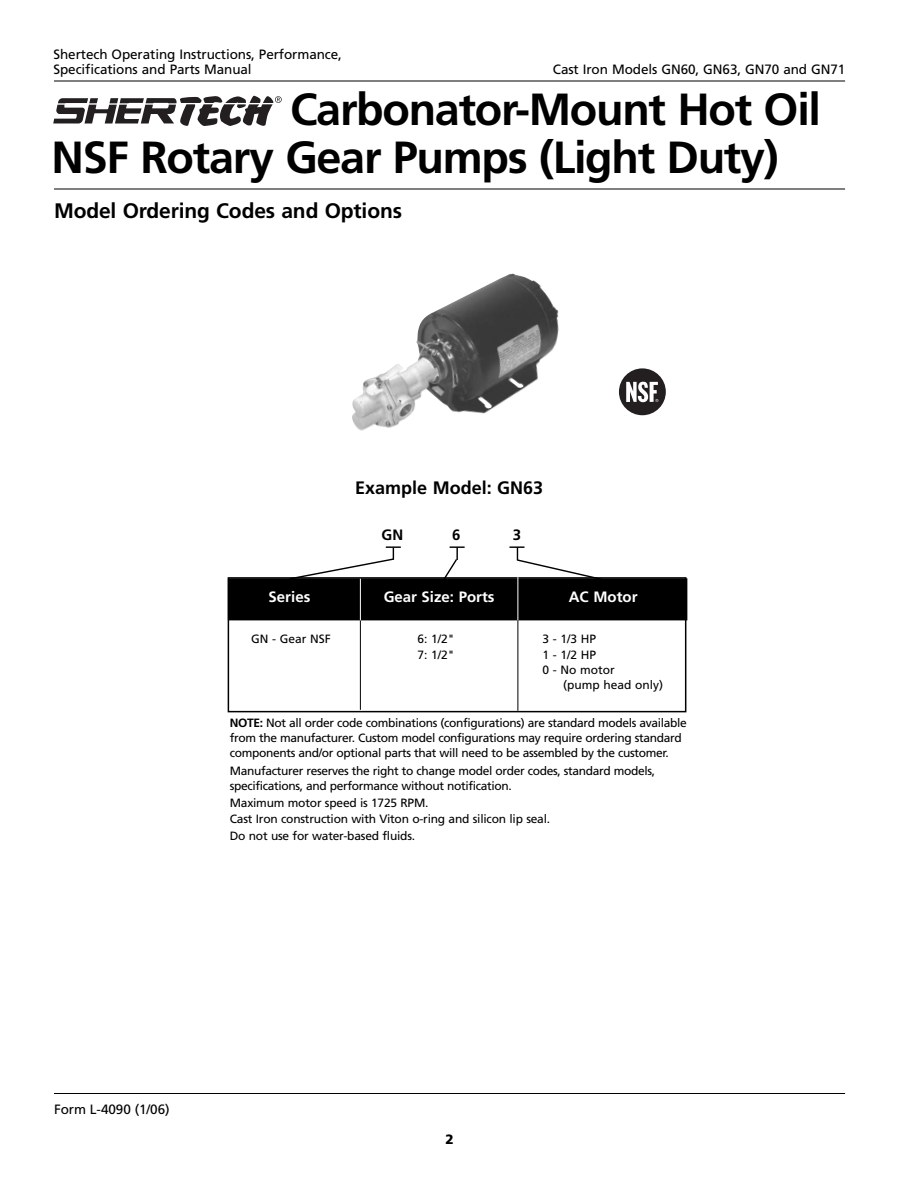
<style>
.page{position:relative;width:918px;height:1188px;background:#fff}
.page>*{position:absolute;margin:0;border:0;box-sizing:border-box;transform-origin:0 0}
.t1{font:700 45px/48px "Frutiger";letter-spacing:-.03em;color:#000}
.t2{font:700 21px "Frutiger";letter-spacing:-.005em;color:#000}
.t3{font:700 18px "Frutiger";color:#000}
.t4{font:700 15px "Frutiger";color:#fff}
.t5{font:700 15px "Frutiger";color:#000}
.t6{font:13.5px/15px "Frutiger";letter-spacing:-.005em;color:#000}
.t7{font:900 13.5px "Frutiger";color:#000}
.t8{font:12px/15px "Frutiger";letter-spacing:-.03em;color:#000}
.t9{font:12px/15.8px "Frutiger";color:#000}
.s1{font-weight:700}
</style>
<div class="page">
<hr style="left:54px;top:189px;width:791px;height:1px;background:#000">
<hr style="left:54px;top:81px;width:791px;height:1px;background:#000">
<hr style="left:54px;top:1093px;width:791px;height:1px;background:#000">
<svg style="left:53px;top:96px;width:229px;height:30px"></svg>
<div style="left:229px;top:579px;width:458px;height:41px;background:#000"></div>
<hr style="left:360px;top:577px;width:1px;height:133px;background:#000">
<hr style="left:360px;top:577px;width:1px;height:43px;background:#fff">
<hr style="left:518px;top:579px;width:1px;height:132px;background:#000">
<div style="left:228px;top:577px;width:458px;height:135px;border:2px solid #000"></div>
<svg style="left:442px;top:546px;width:23px;height:34px"></svg>
<svg style="left:509px;top:546px;width:95px;height:35px"></svg>
<svg style="left:288px;top:546px;width:113px;height:35px"></svg>
<hr style="left:518px;top:577px;width:1px;height:43px;background:#fff">
<img style="left:352px;top:274px;width:207px;height:157px">
<div style="left:619px;top:368px;width:47px;height:47px;background:#231f20;border-radius:50%"></div>
<svg style="left:626px;top:382px;width:32px;height:20px"></svg>
<p class="t6" style="left:53px;top:48px;width:290px">Shertech Operating Instructions, Performance,<br>Specifications and Parts Manual</p>
<h1 class="t1" style="left:52px;top:89px;width:771px;text-indent:238px">Carbonator-Mount Hot Oil<br>NSF Rotary Gear Pumps (Light Duty)</h1>
<p class="t6" style="left:553px;top:63px;width:294px">Cast Iron Models GN60, GN63, GN70 and GN71</p>
<h2 class="t2" style="left:54px;top:203px;width:350px">Model Ordering Codes and Options</h2>
<h3 class="t3" style="left:355px;top:480px;width:190px">Example Model: GN63</h3>
<p class="t5" style="left:382px;top:529px;width:23px">GN</p>
<p class="t5" style="left:452px;top:529px;width:10px">6</p>
<p class="t5" style="left:513px;top:529px;width:10px">3</p>
<p class="t4" style="left:269px;top:591px;width:43px">Series</p>
<p class="t4" style="left:384px;top:591px;width:112px">Gear Size: Ports</p>
<p class="t4" style="left:569px;top:591px;width:70px">AC Motor</p>
<p class="t9" style="left:251px;top:632px;width:81px">GN - Gear NSF</p>
<p class="t9" style="left:543px;top:632px;width:74px">3 - 1/3 HP<br>1 - 1/2 HP<br>0 - No motor</p>
<p class="t9" style="left:563px;top:678px;width:102px">(pump head only)</p>
<p class="t8" style="left:417px;top:632px;width:39px;line-height:15.8px">6: 1/2"<br>7: 1/2"</p>
<p class="t8" style="left:230px;top:717px;width:458px"><span class="s1">NOTE:</span> Not all order code combinations (configurations) are standard models available from the manufacturer. Custom model configurations may require ordering standard components and/or optional parts that will need to be assembled by the customer.</p>
<p class="t8" style="left:230px;top:765px;width:427px">Manufacturer reserves the right to change model order codes, standard models, specifications, and performance without notification.</p>
<p class="t8" style="left:230px;top:795px;width:322px;line-height:16.5px">Maximum motor speed is 1725 RPM.<br>Cast Iron construction with Viton o-ring and silicon lip seal.<br>Do not use for water-based fluids.</p>
<p class="t6" style="left:54px;top:1103px;width:117px">Form L-4090 (1/06)</p>
<p class="t7" style="left:445px;top:1134px;width:10px">2</p>
</div>
